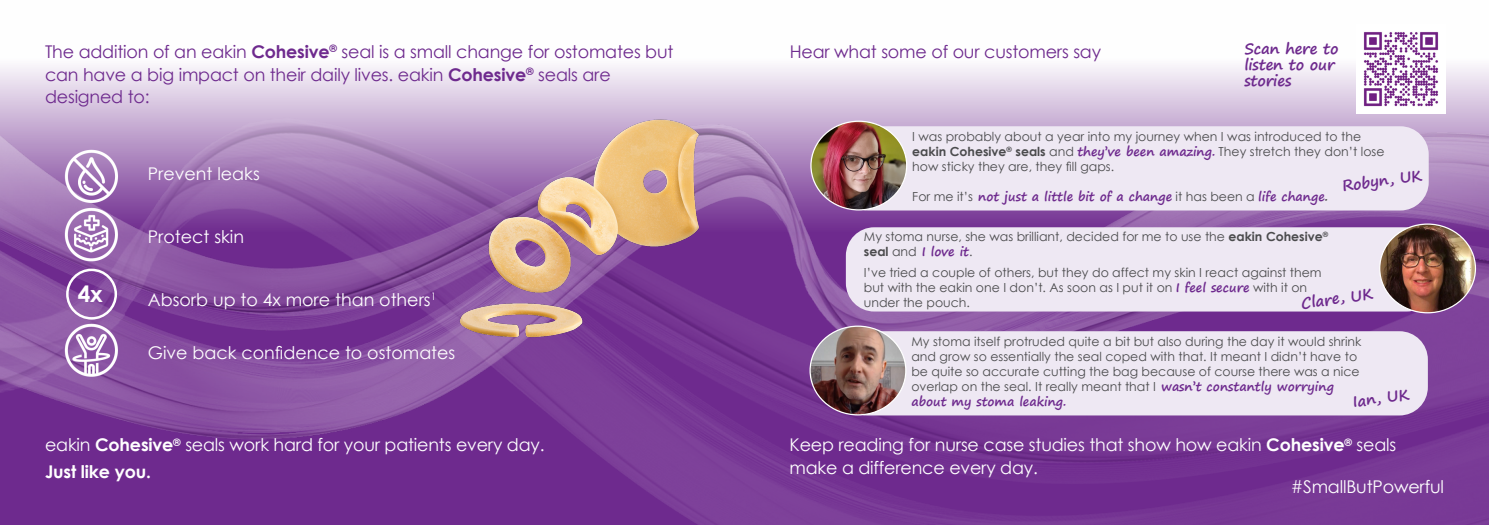
<style>
.page{position:relative;width:1489px;height:525px;background:#fff}
.page>*{position:absolute;margin:0;border:0;box-sizing:border-box;transform-origin:0 0}
.t1{font:700 22.5px "Century Gothic";color:#fff}
.t2{font:17.5px/22.5px "Century Gothic";letter-spacing:-.01em;color:#fff}
.t3{font:17.5px/22.5px "Century Gothic";letter-spacing:-.01em;color:#6e2a8e}
.t4{font:700 17.5px "Century Gothic";letter-spacing:-.01em;color:#fff}
.t5{font:700 15px "Segoe Print";letter-spacing:-.01em;color:#6e2a8e}
.t6{font:12.5px/15px "Century Gothic";color:#4b4b4d}
.t7{font:700 12.5px "Segoe Print";color:#6e2a8e}
.s1{font-weight:700}
.s2{font-family:"Segoe Print";font-weight:700;color:#6e2a8e}
.s3{font-family:"Century Gothic";font-weight:400;color:#4b4b4d}
.s4{color:#4b4b4d}
</style>
<div class="page">
<img style="left:0;top:65px;width:1488px;height:459px">
<img style="left:60px;top:147px;width:61px;height:116px">
<div style="left:66px;top:268px;width:51px;height:51px;border:2px solid #fff;border-radius:50%"></div>
<div style="left:839px;top:126px;width:589px;height:84px;background:#eee8f3;border-radius:28px"></div>
<img style="left:811px;top:121px;width:95px;height:89px">
<div style="left:845px;top:227px;width:589px;height:84px;background:#eee8f3;border-radius:28px"></div>
<img style="left:1379px;top:224px;width:96px;height:88px">
<div style="left:838px;top:331px;width:589px;height:84px;background:#eee8f3;border-radius:28px"></div>
<img style="left:810px;top:326px;width:95px;height:88px">
<img style="left:449px;top:104px;width:261px;height:282px">
<img style="left:1356px;top:32px;width:88px;height:81px">
<img style="left:60px;top:321px;width:61px;height:58px">
<p class="t3" style="left:45px;top:40px;width:630px">The addition of an eakin <span class="s1">Cohesive</span><sup>®</sup> seal is a small change for ostomates but can have a big impact on their daily lives. eakin <span class="s1">Cohesive</span><sup>®</sup> seals are</p>
<p class="t3" style="left:45px;top:85px;width:106px">designed to:</p>
<p class="t2" style="left:148px;top:162px;width:113px">Prevent leaks</p>
<p class="t1" style="left:78px;top:276px;width:27px">4x</p>
<p class="t2" style="left:148px;top:225px;width:98px">Protect skin</p>
<p class="t2" style="left:148px;top:288px;width:290px">Absorb up to 4x more than others<sup>1</sup></p>
<p class="t2" style="left:148px;top:340px;width:309px">Give back confidence to ostomates</p>
<p class="t2" style="left:45px;top:433px;width:501px">eakin <span class="s1">Cohesive</span><sup>®</sup> seals work hard for your patients every day.</p>
<p class="t4" style="left:45px;top:458px;width:107px">Just like you.</p>
<p class="t3" style="left:789px;top:40px;width:313px">Hear what some of our customers say</p>
<p class="t5" style="left:1244px;top:34px;width:96px">Scan here to</p>
<p class="t5" style="left:1244px;top:51px;width:92px">listen to our</p>
<p class="t5" style="left:1244px;top:67px;width:49px">stories</p>
<p class="t6" style="left:912px;top:129px;width:474px">I was probably about a year into my journey when I was introduced to the <span class="s1">eakin Cohesive</span><sup>®</sup> <span class="s1">seals</span> and <span class="s2">they’ve been amazing.</span> They stretch they don’t lose how sticky they are, they fill gaps.</p>
<p class="t7" style="left:912px;top:185px;width:417px"><span class="s3">For me it’s</span> not just a little bit of a change <span class="s3">it has been a</span> life change<span class="s4">.</span></p>
<p class="t5" style="left:1340px;top:172px;width:82px;rotate:-8deg">Robyn, UK</p>
<p class="t6" style="left:863px;top:229px;width:466px">My stoma nurse, she was brilliant, decided for me to use the <span class="s1">eakin Cohesive</span><sup>® </sup><span class="s1">seal</span> and <span class="s2">I love it</span>.</p>
<p class="t6" style="left:863px;top:265px;width:459px">I’ve tried a couple of others, but they do affect my skin I react against them but with the eakin one I don’t. As soon as I put it on <span class="s2">I feel secure</span> with it on under the pouch.</p>
<p class="t5" style="left:1298px;top:290px;width:74px;rotate:-8deg">Clare, UK</p>
<p class="t6" style="left:911px;top:334px;width:451px">My stoma itself protruded quite a bit but also during the day it would shrink and grow so essentially the seal coped with that. It meant I didn’t have to be quite so accurate cutting the bag because of course there was a nice overlap on the seal. It really meant that I <span class="s2">wasn’t constantly worrying</span></p>
<p class="t7" style="left:911px;top:390px;width:156px">about my stoma leaking.</p>
<p class="t5" style="left:1350px;top:388px;width:59px;rotate:-8deg">Ian, UK</p>
<p class="t2" style="left:789px;top:433px;width:608px">Keep reading for nurse case studies that show how eakin <span class="s1">Cohesive</span><sup>®</sup> seals make a difference every day.</p>
<p class="t2" style="left:1290px;top:475px;width:155px">#SmallButPowerful</p>
</div>
